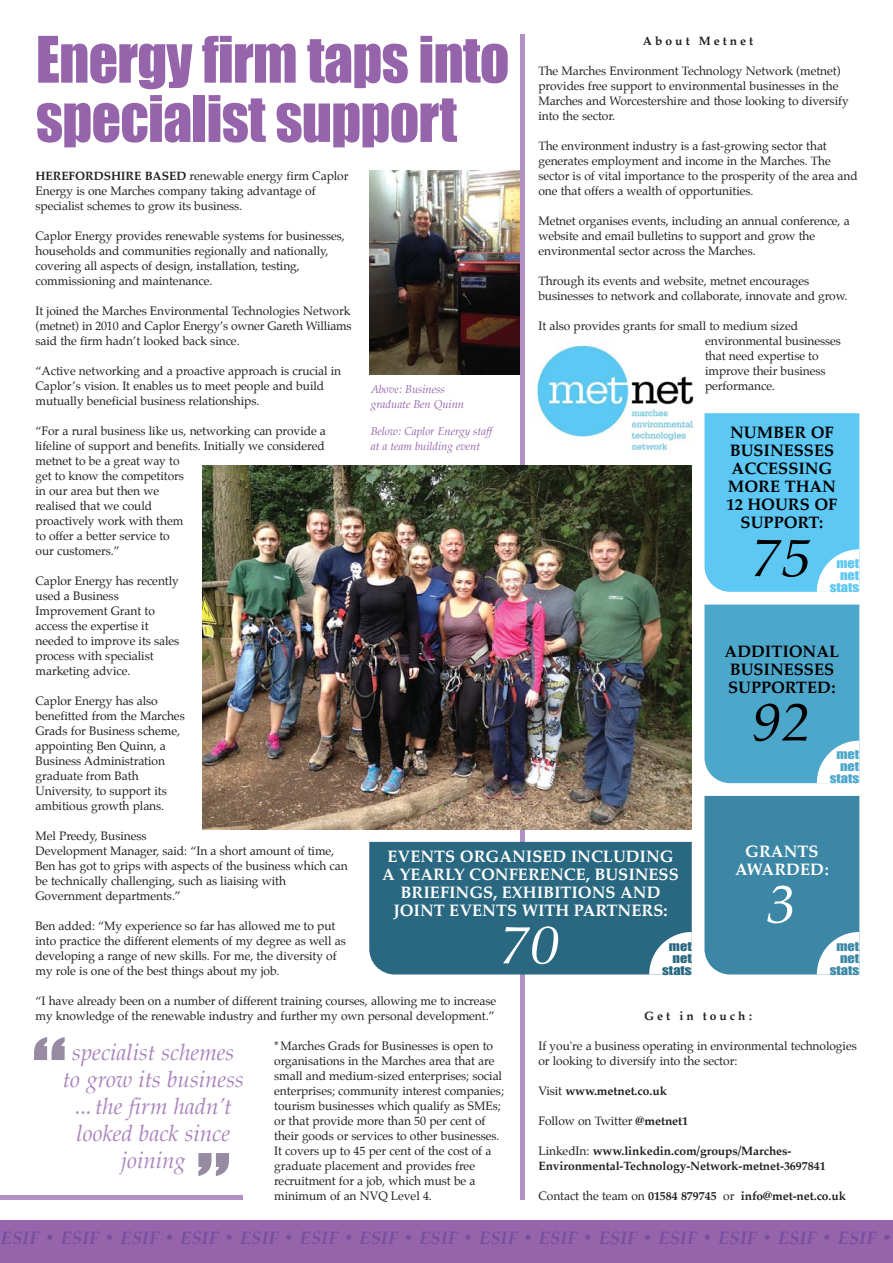
<style>
.page{position:relative;width:893px;height:1263px;background:#fff}
.page>*{position:absolute;margin:0;border:0;box-sizing:border-box;transform-origin:0 0}
.t1{font:59.25px/59.2px "Impact";letter-spacing:-.015em;color:#9664aa}
.t2{font:italic 54px "Palatino";color:#000001;scale:1.1 1}
.t3{font:italic 54px "Palatino";color:#fff;scale:1.1 1}
.t4{font:italic 22.5px/27px "Palatino";color:#aa84bc;text-align:center}
.t5{font:italic 700 18px "Palatino";letter-spacing:.01em;color:#764fa0}
.t6{font:700 16.5px/18px "Palatino";color:#fff;text-align:center}
.t7{font:700 16.5px/18px "Palatino";color:#000001;text-align:center}
.t8{font:12px/15px "Palatino";letter-spacing:-.005em;color:#231f20}
.t9{font:700 12px/15px "Palatino";letter-spacing:-.005em;color:#231f20}
.t10{font:700 12px "Palatino";letter-spacing:.25em;color:#231f20}
.t11{font:12px/12px "Impact";color:#5cc8f3;text-align:right;scale:1.2 1}
.t12{font:12px/12px "Impact";color:#4da7cb;text-align:right;scale:1.2 1}
.t13{font:12px/12px "Impact";color:#3c87a5;text-align:right;scale:1.2 1}
.t14{font:12px/12px "Impact";color:#296880;text-align:right;scale:1.2 1}
.t15{font:italic 11.25px/15px "Palatino";letter-spacing:-.005em;color:#9664aa}
.s1{font-weight:700}
.s2{font-weight:400}
</style>
<div class="page">
<img style="left:369px;top:170px;width:151px;height:204px">
<hr style="left:520px;top:34px;width:4px;height:1166px;background:#b290c3">
<div style="left:0;top:1220px;width:892px;height:43px;background:#9664aa"></div>
<img style="left:202px;top:466px;width:489px;height:363px">
<img style="left:536px;top:345px;width:158px;height:110px">
<svg style="left:704px;top:413px;width:155px;height:179px;background:#65cbf3"></svg>
<div style="left:704px;top:605px;width:155px;height:178px;background:#4da7cb"></div>
<div style="left:704px;top:796px;width:155px;height:178px;background:#3c87a5"></div>
<div style="left:369px;top:842px;width:322px;height:132px;background:#296880"></div>
<svg style="left:34px;top:1037px;width:31px;height:23px"></svg>
<svg style="left:198px;top:1153px;width:31px;height:23px"></svg>
<hr style="left:0;top:1196px;width:242px;height:4px;background:#b290c3">
<h1 class="t1" style="left:36px;top:29px;width:475px">Energy firm taps into specialist support</h1>
<p class="t10" style="left:643px;top:35px;width:112px">About Metnet</p>
<p class="t8" style="left:538px;top:65px;width:312px">The Marches Environment Technology Network (metnet) provides free support to environmental businesses in the Marches and Worcestershire and those looking to diversify into the sector.</p>
<p class="t8" style="left:538px;top:140px;width:321px">The environment industry is a fast-growing sector that generates employment and income in the Marches. The sector is of vital importance to the prosperity of the area and one that offers a wealth of opportunities.</p>
<p class="t8" style="left:538px;top:215px;width:313px">Metnet organises events, including an annual conference, a website and email bulletins to support and grow the environmental sector across the Marches.</p>
<p class="t8" style="left:538px;top:275px;width:311px">Through its events and website, metnet encourages businesses to network and collaborate, innovate and grow.</p>
<p class="t8" style="left:705px;top:320px;width:137px;text-indent:-167px">It also provides grants for small to medium sized environmental businesses that need expertise to improve their business performance.</p>
<p class="t8" style="left:36px;top:170px;width:314px"><span class="s1">HEREFORDSHIRE BASED</span> renewable energy firm Caplor<br>Energy is one Marches company taking advantage of specialist schemes to grow its business.</p>
<p class="t8" style="left:36px;top:230px;width:311px">Caplor Energy provides renewable systems for businesses, households and communities regionally and nationally, covering all aspects of design, installation, testing, commissioning and maintenance.</p>
<p class="t8" style="left:36px;top:305px;width:317px;text-align:justify">It joined the Marches Environmental Technologies Network (metnet) in 2010 and Caplor Energy’s owner Gareth Williams said the firm hadn’t looked back since.</p>
<p class="t8" style="left:36px;top:365px;width:307px">“Active networking and a proactive approach is crucial in<br>Caplor’s vision. It enables us to meet people and build mutually beneficial business relationships.</p>
<p class="t8" style="left:36px;top:425px;width:292px">“For a rural business like us, networking can provide a lifeline of support and benefits. Initially we considered metnet to be a great way to<br>get to know the competitors<br>in our area but then we<br>realised that we could<br>proactively work with them<br>to offer a better service to<br>our customers.”</p>
<p class="t8" style="left:36px;top:575px;width:145px">Caplor Energy has recently used a Business<br>Improvement Grant to access the expertise it needed to improve its sales process with specialist marketing advice.</p>
<p class="t8" style="left:36px;top:695px;width:151px">Caplor Energy has also benefitted from the Marches<br>Grads for Business scheme, appointing Ben Quinn, a<br>Business Administration graduate from Bath<br>University, to support its ambitious growth plans.</p>
<p class="t8" style="left:36px;top:830px;width:314px">Mel Preedy, Business<br>Development Manager, said: “In a short amount of time, Ben has got to grips with aspects of the business which can be technically challenging, such as liaising with Government departments.”</p>
<p class="t8" style="left:36px;top:920px;width:312px">Ben added: “My experience so far has allowed me to put into practice the different elements of my degree as well as developing a range of new skills. For me, the diversity of my role is one of the best things about my job.</p>
<p class="t8" style="left:36px;top:995px;width:462px">“I have already been on a number of different training courses, allowing me to increase my knowledge of the renewable industry and further my own personal development.”</p>
<p class="t8" style="left:274px;top:1040px;width:231px">*Marches Grads for Businesses is open to organisations in the Marches area that are small and medium-sized enterprises; social enterprises; community interest companies; tourism businesses which qualify as SMEs; or that provide more than 50 per cent of their goods or services to other businesses.<br>It covers up to 45 per cent of the cost of a graduate placement and provides free recruitment for a job, which must be a minimum of an NVQ Level 4.</p>
<p class="t15" style="left:371px;top:382px;width:95px">Above: Business graduate Ben Quinn</p>
<p class="t15" style="left:371px;top:424px;width:123px">Below: Caplor Energy staff at a team building event</p>
<h3 class="t7" style="left:726px;top:425px;width:112px">NUMBER OF<br>BUSINESSES<br>ACCESSING<br>MORE THAN<br>12 HOURS OF<br>SUPPORT:</h3>
<h2 class="t2" style="left:752px;top:532px;width:55px">75</h2>
<p class="t11" style="left:829px;top:557px;width:26px">met net stats</p>
<h3 class="t7" style="left:724px;top:643px;width:116px;text-align:left">ADDITIONAL<br>BUSINESSES<br>SUPPORTED:</h3>
<h2 class="t2" style="left:752px;top:696px;width:55px">92</h2>
<p class="t12" style="left:829px;top:748px;width:26px">met net stats</p>
<h3 class="t6" style="left:735px;top:843px;width:95px">GRANTS<br>AWARDED:</h3>
<h2 class="t3" style="left:767px;top:878px;width:28px">3</h2>
<h3 class="t6" style="left:382px;top:848px;width:298px">EVENTS ORGANISED INCLUDING<br>A YEARLY CONFERENCE, BUSINESS<br>BRIEFINGS, EXHIBITIONS AND<br>JOINT EVENTS WITH PARTNERS:</h3>
<h2 class="t3" style="left:501px;top:919px;width:55px">70</h2>
<p class="t14" style="left:662px;top:940px;width:26px">met net stats</p>
<p class="t13" style="left:829px;top:940px;width:26px">met net stats</p>
<p class="t10" style="left:644px;top:1010px;width:110px">Get in touch:</p>
<p class="t8" style="left:538px;top:1039px;width:320px">If you're a business operating in environmental technologies or looking to diversify into the sector:</p>
<p class="t9" style="left:538px;top:1084px;width:130px"><span class="s2">Visit</span> www.metnet.co.uk</p>
<p class="t8" style="left:538px;top:1114px;width:151px">Follow on Twitter <span class="s1">@metnet1</span></p>
<p class="t9" style="left:538px;top:1144px;width:289px"><span class="s2">LinkedIn:</span> www.linkedin.com/groups/Marches-<br>Environmental-Technology-Network-metnet-3697841</p>
<p class="t9" style="left:538px;top:1189px;width:309px"><span class="s2">Contact the team on</span> 01584 879745 <span class="s2">or</span> info@met-net.co.uk</p>
<h3 class="t4" style="left:63px;top:1041px;width:183px">specialist schemes to grow its business ... the firm hadn’t looked back since joining</h3>
<h3 class="t5" style="left:1px;top:1229px;width:892px">ESIF • ESIF • ESIF • ESIF • ESIF • ESIF • ESIF • ESIF • ESIF • ESIF • ESIF • ESIF • ESIF • ESIF • ESIF •</h3>
</div>
